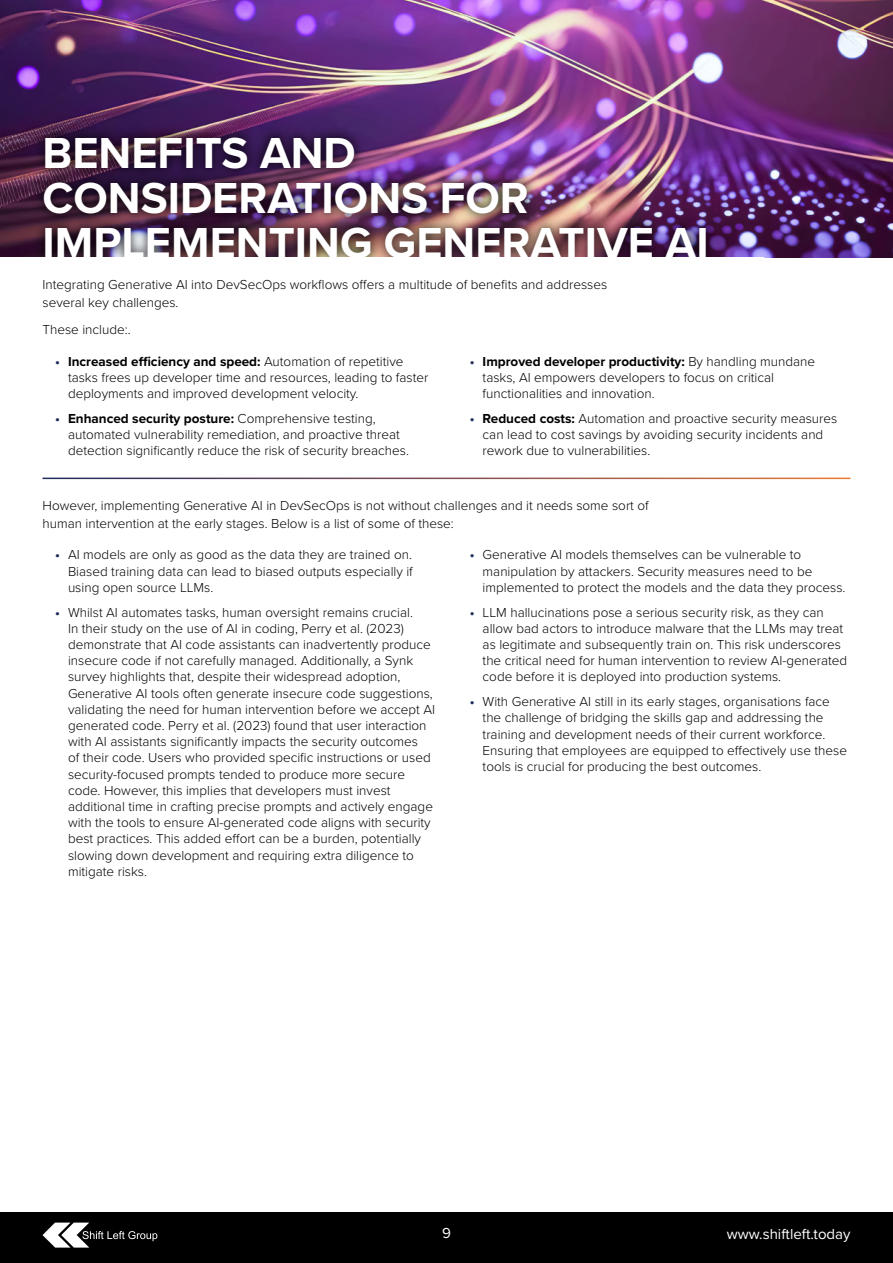
<style>
.page{position:relative;width:893px;height:1263px;background:#fff}
.page>*{position:absolute;margin:0;border:0;box-sizing:border-box;transform-origin:0 0}
.t1{font:700 45px/45px "Proxima Nova";color:#fff}
.t2{font:15px "Proxima Nova";color:#fff}
.t3{font:300 13.5px/16.2px "Proxima Nova";color:#000}
.s1{font-weight:700;color:#1f2c5c}
.s2{font-weight:700}
</style>
<div class="page">
<div style="left:0;top:1212px;width:893px;height:51px;background:#000"></div>
<svg style="left:43px;top:1222px;width:114px;height:25px"></svg>
<img style="left:0;top:0;width:893px;height:257px">
<div style="left:33px;top:126px;width:684px;height:144px;background:#000;opacity:.75"></div>
<div style="left:0;top:257px;width:763px;height:25px;background:#fff"></div>
<h1 class="t1" style="left:43px;top:130px;width:668px">BENEFITS AND<br>CONSIDERATIONS FOR<br>IMPLEMENTING GENERATIVE AI</h1>
<p class="t3" style="left:43px;top:275px;width:566px;line-height:18px">Integrating Generative AI into DevSecOps workflows offers a multitude of benefits and addresses several key challenges.</p>
<p class="t3" style="left:43px;top:320px;width:90px">These include:.</p>
<p class="t3" style="left:68px;top:352px;width:362px;text-indent:-13px"><span class="s1">•</span> <span class="s2">Increased efficiency and speed:</span> Automation of repetitive tasks frees up developer time and resources, leading to faster deployments and improved development velocity.</p>
<p class="t3" style="left:68px;top:409px;width:342px;text-indent:-13px"><span class="s1">•</span> <span class="s2">Enhanced security posture:</span> Comprehensive testing, automated vulnerability remediation, and proactive threat detection significantly reduce the risk of security breaches.</p>
<p class="t3" style="left:483px;top:352px;width:334px;text-indent:-13px"><span class="s1">•</span> <span class="s2">Improved developer productivity:</span> By handling mundane tasks, AI empowers developers to focus on critical functionalities and innovation.</p>
<p class="t3" style="left:483px;top:409px;width:356px;text-indent:-13px"><span class="s1">•</span> <span class="s2">Reduced costs:</span> Automation and proactive security measures can lead to cost savings by avoiding security incidents and rework due to vulnerabilities.</p>
<p class="t3" style="left:43px;top:495px;width:608px;line-height:18px">However, implementing Generative AI in DevSecOps is not without challenges and it needs some sort of human intervention at the early stages. Below is a list of some of these:</p>
<p class="t3" style="left:68px;top:546px;width:346px;text-align:justify;text-indent:-13px"><span class="s1">•</span> AI models are only as good as the data they are trained on.<br>Biased training data can lead to biased outputs especially if using open source LLMs.</p>
<p class="t3" style="left:68px;top:603px;width:369px;text-indent:-13px"><span class="s1">•</span> Whilst AI automates tasks, human oversight remains crucial.<br>In their study on the use of AI in coding, Perry et al. (2023) demonstrate that AI code assistants can inadvertently produce insecure code if not carefully managed. Additionally, a Synk survey highlights that, despite their widespread adoption, Generative AI tools often generate insecure code suggestions, validating the need for human intervention before we accept AI generated code. Perry et al. (2023) found that user interaction with AI assistants significantly impacts the security outcomes<br>of their code. Users who provided specific instructions or used security-focused prompts tended to produce more secure code. However, this implies that developers must invest additional time in crafting precise prompts and actively engage with the tools to ensure AI-generated code aligns with security best practices. This added effort can be a burden, potentially slowing down development and requiring extra diligence to mitigate risks.</p>
<p class="t3" style="left:483px;top:546px;width:364px;text-indent:-13px"><span class="s1">•</span> Generative AI models themselves can be vulnerable to manipulation by attackers. Security measures need to be implemented to protect the models and the data they process.</p>
<p class="t3" style="left:483px;top:603px;width:366px;text-indent:-13px"><span class="s1">•</span> LLM hallucinations pose a serious security risk, as they can allow bad actors to introduce malware that the LLMs may treat as legitimate and subsequently train on. This risk underscores the critical need for human intervention to review AI-generated code before it is deployed into production systems.</p>
<p class="t3" style="left:483px;top:693px;width:366px;text-indent:-13px"><span class="s1">•</span> With Generative AI still in its early stages, organisations face the challenge of bridging the skills gap and addressing the training and development needs of their current workforce.<br>Ensuring that employees are equipped to effectively use these tools is crucial for producing the best outcomes.</p>
<p class="t2" style="left:442px;top:1222px;width:10px">9</p>
<p class="t2" style="left:727px;top:1223px;width:125px">www.shiftleft.today</p>
</div>
